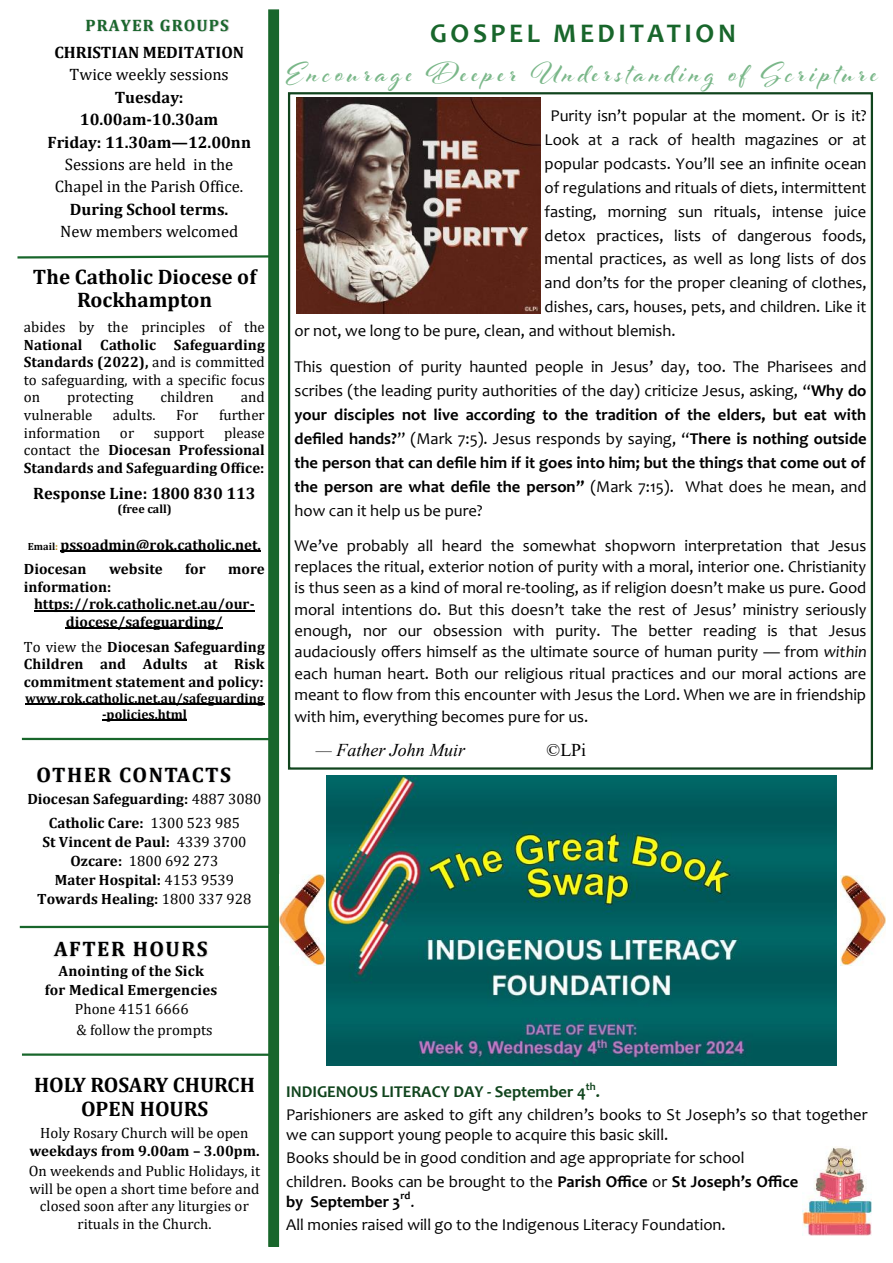
<style>
.page{position:relative;width:893px;height:1263px;background:#fff}
.page>*{position:absolute;margin:0;border:0;box-sizing:border-box;transform-origin:0 0}
.t1{font:700 30px "Al Fresco";letter-spacing:.14em;color:#7ab789}
.t2{font:700 27px "Candara";letter-spacing:.13em;color:#18662b}
.t3{font:700 21px/23.1px "Cambria";color:#000;text-align:center}
.t4{font:700 21px "Cambria";letter-spacing:.065em;color:#000}
.t5{font:700 21px "Cambria";letter-spacing:.07em;color:#000}
.t6{font:italic 18px "Times New Roman";color:#000}
.t7{font:18px "Times New Roman";color:#000}
.t8{font:16.65px "Candara";color:#000}
.t9{font:700 16.65px "Cambria";letter-spacing:-.005em;color:#000}
.t10{font:16.5px/21.3px "Candara";color:#000}
.t11{font:700 16.5px/24px "Candara";color:#000;text-align:justify}
.t12{font:700 16.5px "Cambria";color:#000}
.t13{font:16.5px "Cambria";color:#000}
.t14{font:700 16.5px "Candara";color:#10441d}
.t15{font:700 16.5px "Cambria";letter-spacing:.07em;color:#18662b}
.t16{font:700 15px/17.7px "Cambria";color:#000;text-align:justify}
.t17{font:15px/17.5px "Cambria";color:#000;text-align:justify}
.t18{font:15px/17.5px "Cambria";color:#010101;text-align:center}
.t19{font:700 13.5px/15.9px "Cambria";color:#000;text-align:center}
.t20{font:700 12px "Cambria";color:#000}
.s1{font-weight:700}
.s2{font-weight:400}
.s3{font-size:10.5px}
.s4{font-size:10.5px;color:#bf8b07}
.s5{font-style:italic}
</style>
<div class="page">
<hr style="left:60px;top:550px;width:201px;height:1px;background:#000">
<hr style="left:34px;top:610px;width:221px;height:1px;background:#000">
<hr style="left:66px;top:628px;width:157px;height:1px;background:#000">
<hr style="left:25px;top:704px;width:239px;height:1px;background:#000">
<hr style="left:102px;top:719px;width:85px;height:2px;background:#000">
<img style="left:37px;top:767px;width:182px;height:16px">
<img style="left:221px;top:767px;width:10px;height:16px">
<svg style="left:127px;top:925px;width:13px;height:1px"></svg>
<img style="left:53px;top:941px;width:142px;height:17px">
<img style="left:195px;top:941px;width:13px;height:17px">
<hr style="left:22px;top:1053px;width:254px;height:3px;background:#18662b">
<hr style="left:22px;top:738px;width:251px;height:2px;background:#18662b">
<div style="left:269px;top:10px;width:9px;height:1236px;background:#18662b"></div>
<div style="left:268px;top:9px;width:11px;height:1238px;border:2px solid #18662b"></div>
<hr style="left:20px;top:926px;width:253px;height:2px;background:#18662b">
<svg style="left:17px;top:254px;width:254px;height:6px"></svg>
<img style="left:86px;top:19px;width:133px;height:13px">
<img style="left:219px;top:19px;width:10px;height:13px">
<img style="left:297px;top:97px;width:243px;height:217px">
<img style="left:326px;top:775px;width:511px;height:290px">
<img style="left:802px;top:1146px;width:69px;height:90px">
<img style="left:841px;top:876px;width:44px;height:90px">
<img style="left:280px;top:874px;width:45px;height:92px">
<p class="t15" style="left:85px;top:15px;width:145px">PRAYER GROUPS</p>
<p class="t12" style="left:54px;top:42px;width:191px">CHRISTIAN MEDITATION</p>
<p class="t13" style="left:70px;top:65px;width:160px">Twice weekly sessions</p>
<p class="t12" style="left:115px;top:87px;width:70px">Tuesday:</p>
<p class="t9" style="left:80px;top:109px;width:140px">10.00am-10.30am</p>
<p class="t12" style="left:48px;top:132px;width:205px">Friday: 11.30am—12.00nn</p>
<p class="t13" style="left:65px;top:154px;width:170px">Sessions are held in the</p>
<p class="t13" style="left:55px;top:177px;width:190px">Chapel in the Parish Office.</p>
<p class="t12" style="left:70px;top:199px;width:160px">During School terms.</p>
<p class="t13" style="left:60px;top:221px;width:180px">New members welcomed</p>
<p class="t3" style="left:33px;top:265px;width:225px">The Catholic Diocese of<br>Rockhampton</p>
<p class="t17" style="left:24px;top:318px;width:242px">abides by the principles of the <span class="s1">National Catholic Safeguarding Standards (2022),</span> and is committed to safeguarding, with a specific focus on</p>
<p class="t17" style="left:67px;top:388px;width:68px">protecting</p>
<p class="t17" style="left:161px;top:388px;width:55px">children</p>
<p class="t17" style="left:241px;top:388px;width:25px">and</p>
<p class="t17" style="left:24px;top:406px;width:70px">vulnerable</p>
<p class="t17" style="left:113px;top:406px;width:44px">adults.</p>
<p class="t17" style="left:176px;top:406px;width:24px">For</p>
<p class="t17" style="left:219px;top:406px;width:47px">further</p>
<p class="t17" style="left:24px;top:423px;width:78px">information</p>
<p class="t17" style="left:120px;top:423px;width:16px">or</p>
<p class="t17" style="left:154px;top:423px;width:52px">support</p>
<p class="t16" style="left:24px;top:423px;width:242px;text-indent:200px"><span class="s2">please contact the</span> Diocesan Professional Standards and Safeguarding Office:</p>
<p class="t12" style="left:33px;top:483px;width:224px">Response Line: 1800 830 113</p>
<p class="t20" style="left:118px;top:502px;width:56px">(free call)</p>
<p class="t16" style="left:28px;top:535px;width:235px"><span class="s3">Email</span><span class="s4">:</span> pssoadmin@rok.catholic.net.</p>
<p class="t16" style="left:24px;top:560px;width:64px">Diocesan</p>
<p class="t16" style="left:109px;top:560px;width:55px">website</p>
<p class="t16" style="left:185px;top:560px;width:22px">for</p>
<p class="t16" style="left:228px;top:560px;width:38px">more</p>
<p class="t16" style="left:24px;top:578px;width:89px">information:</p>
<p class="t16" style="left:34px;top:595px;width:222px;text-align:center">https://rok.catholic.net.au/our&shy;diocese/safeguarding/</p>
<p class="t16" style="left:24px;top:637px;width:242px"><span class="s2">To view the</span> Diocesan Safeguarding Children and Adults at Risk commitment statement and policy:</p>
<p class="t19" style="left:25px;top:690px;width:241px">www.rok.catholic.net.au/safeguarding -policies.html</p>
<p class="t4" style="left:36px;top:762px;width:196px">OTHER CONTACTS</p>
<p class="t16" style="left:27px;top:789px;width:236px">Diocesan Safeguarding: <span class="s2">4887 3080</span></p>
<p class="t16" style="left:49px;top:813px;width:193px">Catholic Care: <span class="s2">1300 523 985</span></p>
<p class="t16" style="left:42px;top:833px;width:206px">St Vincent de Paul: <span class="s2">4339 3700</span></p>
<p class="t17" style="left:71px;top:852px;width:149px"><span class="s1">Ozcare:</span> 1800 692 273</p>
<p class="t16" style="left:55px;top:871px;width:181px">Mater Hospital: <span class="s2">4153 9539</span></p>
<p class="t16" style="left:37px;top:890px;width:216px">Towards Healing: <span class="s2">1800 337 928</span></p>
<p class="t5" style="left:54px;top:936px;width:155px">AFTER HOURS</p>
<p class="t16" style="left:58px;top:962px;width:147px">Anointing of the Sick</p>
<p class="t16" style="left:45px;top:981px;width:174px">for Medical Emergencies</p>
<p class="t17" style="left:75px;top:1000px;width:115px">Phone 4151 6666</p>
<p class="t17" style="left:76px;top:1020px;width:138px">&amp; follow the prompts</p>
<p class="t3" style="left:34px;top:1071px;width:222px;line-height:24.9px">HOLY ROSARY CHURCH<br>OPEN HOURS</p>
<p class="t18" style="left:29px;top:1124px;width:232px">Holy Rosary Church will be open <span class="s1">weekdays from 9.00am – 3.00pm.</span></p>
<p class="t18" style="left:29px;top:1162px;width:233px">On weekends and Public Holidays, it will be open a short time before and closed soon after any liturgies or rituals in the Church.</p>
<p class="t2" style="left:430px;top:23px;width:307px">GOSPEL MEDITATION</p>
<p class="t1" style="left:286px;top:56px;width:593px">Encourage Deeper Understanding of Scripture</p>
<p class="t8" style="left:551px;top:109px;width:318px">Purity isn’t popular at the moment. Or is it?</p>
<p class="t10" style="left:545px;top:130px;width:323px">Look at a rack of health magazines or at</p>
<p class="t10" style="left:545px;top:154px;width:323px">popular podcasts. You’ll see an infinite ocean</p>
<p class="t10" style="left:545px;top:178px;width:323px">of regulations and rituals of diets, intermittent</p>
<p class="t10" style="left:545px;top:202px;width:323px">fasting, morning sun rituals, intense juice</p>
<p class="t10" style="left:545px;top:226px;width:323px">detox practices, lists of dangerous foods,</p>
<p class="t10" style="left:545px;top:250px;width:323px">mental practices, as well as long lists of dos</p>
<p class="t10" style="left:545px;top:274px;width:323px">and don’ts for the proper cleaning of clothes,</p>
<p class="t10" style="left:545px;top:298px;width:323px">dishes, cars, houses, pets, and children. Like it</p>
<p class="t10" style="left:295px;top:322px;width:382px">or not, we long to be pure, clean, and without blemish.</p>
<p class="t10" style="left:295px;top:358px;width:573px">This question of purity haunted people in Jesus’ day, too. The Pharisees and</p>
<p class="t8" style="left:295px;top:384px;width:573px">scribes (the leading purity authorities of the day) criticize Jesus, asking, “<span class="s1">Why do</span></p>
<p class="t11" style="left:295px;top:404px;width:573px">your disciples not live according to the tradition of the elders, but eat with defiled hands?<span class="s2">” (Mark 7:5). Jesus responds by saying, “</span>There is nothing outside the person that can defile him if it goes into him; but the things that come out of the person are what defile the person” <span class="s2">(Mark 7:15). What does he mean, and how can it help us be pure?</span></p>
<p class="t10" style="left:295px;top:536px;width:574px;text-align:justify">We’ve probably all heard the somewhat shopworn interpretation that Jesus replaces the ritual, exterior notion of purity with a moral, interior one. Christianity is thus seen as a kind of moral re-tooling, as if religion doesn’t make us pure. Good moral intentions do. But this doesn’t take the rest of Jesus’ ministry seriously enough, nor our obsession with purity. The better reading is that Jesus audaciously offers himself as the ultimate source of human purity — from <span class="s5">within</span></p>
<p class="t8" style="left:295px;top:667px;width:573px">each human heart. Both our religious ritual practices and our moral actions are</p>
<p class="t10" style="left:295px;top:686px;width:573px">meant to flow from this encounter with Jesus the Lord. When we are in friendship with him, everything becomes pure for us.</p>
<p class="t6" style="left:316px;top:740px;width:151px">— Father John Muir</p>
<p class="t7" style="left:547px;top:740px;width:41px">©LPi</p>
<p class="t14" style="left:286px;top:1085px;width:315px">INDIGENOUS LITERACY DAY - September 4<sup>th</sup>.</p>
<p class="t10" style="left:286px;top:1106px;width:583px;line-height:20.1px">Parishioners are asked to gift any children’s books to St Joseph’s so that together we can support young people to acquire this basic skill.</p>
<p class="t10" style="left:286px;top:1149px;width:460px">Books should be in good condition and age appropriate for school</p>
<p class="t11" style="left:286px;top:1173px;width:514px;line-height:20.1px"><span class="s2">children. Books can be brought to the</span> Parish Office <span class="s2">or</span> St Joseph’s Office by September 3<sup>rd</sup><span class="s2">.</span></p>
<p class="t10" style="left:286px;top:1215px;width:441px">All monies raised will go to the Indigenous Literacy Foundation.</p>
</div>
